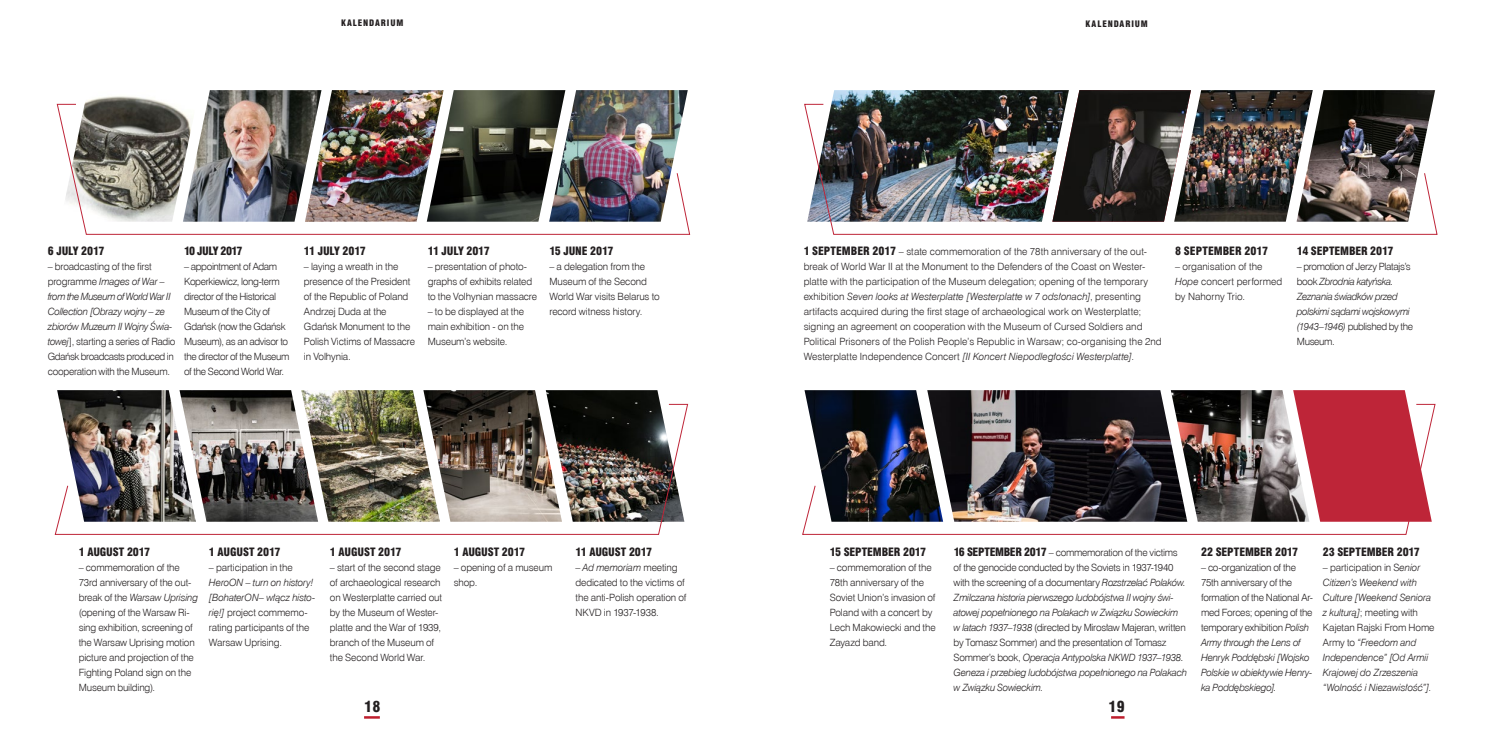
<style>
.page{position:relative;width:1489px;height:745px;background:#fff}
.page>*{position:absolute;margin:0;border:0;box-sizing:border-box;transform-origin:0 0}
.t1{font:15px "Swis 721 Blk Cn EU";color:#231f20}
.t2{font:11.25px "Swis 721 Blk Cn EU";letter-spacing:-.015em;color:#231f20}
.t3{font:11.25px "Swis 721 Blk Cn EU";letter-spacing:-.045em;color:#231f20}
.t4{font:10px/15px "Swis 721 Lt EU";letter-spacing:-.015em;color:#231f20}
.t5{font:italic 10px/15px "Swis 721 Lt EU";letter-spacing:-.025em;color:#231f20}
.t6{font:10px/15px "Swis 721 Lt EU";letter-spacing:-.035em;color:#231f20}
.t7{font:10px/15px "Swis 721 Lt EU";letter-spacing:.005em;color:#231f20}
.t8{font:8.75px "Swis 721 Blk Cn EU";letter-spacing:.1em;color:#231f20}
.s1{font-style:italic}
.s2{font-family:"Swis 721 Blk Cn EU";font-size:11.25px}
.s3{font-style:normal}
.s4{font-family:"Swis 721 Blk Cn EU";font-style:normal;font-size:11.25px}
</style>
<div class="page">
<hr style="left:364px;top:715px;width:16px;height:3px;background:#be1e2d">
<img style="left:85px;top:96px;width:80px;height:7px">
<img style="left:207px;top:90px;width:98px;height:13px">
<img style="left:305px;top:90px;width:122px;height:13px">
<img style="left:427px;top:90px;width:122px;height:13px">
<img style="left:549px;top:90px;width:138px;height:13px">
<img style="left:56px;top:103px;width:634px;height:132px">
<img style="left:562px;top:390px;width:98px;height:13px">
<img style="left:440px;top:390px;width:122px;height:13px">
<img style="left:318px;top:390px;width:122px;height:13px">
<img style="left:196px;top:390px;width:122px;height:13px">
<img style="left:57px;top:390px;width:139px;height:13px">
<img style="left:54px;top:403px;width:634px;height:132px">
<img style="left:831px;top:90px;width:221px;height:13px">
<hr style="left:1110px;top:715px;width:14px;height:3px;background:#be1e2d">
<img style="left:1052px;top:90px;width:122px;height:13px">
<img style="left:1174px;top:90px;width:122px;height:13px">
<img style="left:1296px;top:90px;width:138px;height:13px">
<img style="left:804px;top:103px;width:633px;height:132px">
<svg style="left:1309px;top:390px;width:99px;height:13px"></svg>
<img style="left:1187px;top:390px;width:122px;height:13px">
<img style="left:943px;top:390px;width:244px;height:13px">
<img style="left:804px;top:390px;width:139px;height:13px">
<img style="left:802px;top:403px;width:633px;height:132px">
<p class="t8" style="left:341px;top:18px;width:64px">KALENDARIUM</p>
<p class="t8" style="left:1085px;top:18px;width:64px">KALENDARIUM</p>
<p class="t2" style="left:48px;top:244px;width:58px">6 JULY 2017</p>
<p class="t4" style="left:48px;top:259px;width:129px">– broadcasting of the first programme <span class="s1">Images of War – from the Museum of World War II<br>Collection [Obrazy wojny – ze zbiorów Muzeum II Wojny Świa&shy;towej</span>], starting a series of Radio<br>Gdańsk broadcasts produced in cooperation with the Museum.</p>
<p class="t3" style="left:184px;top:244px;width:60px">10 JULY 2017</p>
<p class="t6" style="left:184px;top:259px;width:107px">– appointment of Adam<br>Koperkiewicz, long-term director of the Historical<br>Museum of the City of<br>Gdańsk (now the Gdańsk<br>Museum), as an advisor to the director of the Museum of the Second World War.</p>
<p class="t2" style="left:304px;top:244px;width:63px">11 JULY 2017</p>
<p class="t4" style="left:304px;top:259px;width:113px">– laying a wreath in the presence of the President of the Republic of Poland<br>Andrzej Duda at the<br>Gdańsk Monument to the<br>Polish Victims of Massacre in Volhynia.</p>
<p class="t2" style="left:428px;top:244px;width:63px">11 JULY 2017</p>
<p class="t4" style="left:428px;top:259px;width:111px">– presentation of photo&shy;graphs of exhibits related to the Volhynian massacre</p>
<p class="t4" style="left:428px;top:304px;width:98px;text-align:justify">– to be displayed at the main exhibition - on the Museum’s website.</p>
<p class="t2" style="left:549px;top:244px;width:65px">15 JUNE 2017</p>
<p class="t4" style="left:549px;top:259px;width:112px">– a delegation from the<br>Museum of the Second<br>World War visits Belarus to record witness history.</p>
<p class="t4" style="left:803px;top:244px;width:359px"><span class="s2">1 SEPTEMBER 2017</span> – state commemoration of the 78th anniversary of the out&shy;break of World War II at the Monument to the Defenders of the Coast on Wester&shy;platte with the participation of the Museum delegation; opening of the temporary exhibition <span class="s1">Seven looks at Westerplatte [Westerplatte w 7 odsłonach]</span>, presenting artifacts acquired during the first stage of archaeological work on Westerplatte; signing an agreement on cooperation with the Museum of Cursed Soldiers and Political Prisoners of the Polish People’s Republic in Warsaw; co-organising the 2nd Westerplatte Independence Concert <span class="s1">[II Koncert Niepodległości Westerplatte]</span>.</p>
<p class="t2" style="left:1174px;top:244px;width:94px">8 SEPTEMBER 2017</p>
<p class="t7" style="left:1174px;top:259px;width:109px">– organisation of the<br><span class="s1">Hope</span> concert performed by Nahorny Trio.</p>
<p class="t2" style="left:1296px;top:244px;width:98px">14 SEPTEMBER 2017</p>
<p class="t5" style="left:1296px;top:259px;width:118px"><span class="s3">– promotion of Jerzy Platajs’s book</span> Zbrodnia katyńska.<br>Zeznania świadków przed polskimi sądami wojskowymi (1943–1946) <span class="s3">published by the<br>Museum.</span></p>
<p class="t2" style="left:79px;top:544px;width:73px">1 AUGUST 2017</p>
<p class="t4" style="left:79px;top:559px;width:121px">– commemoration of the<br>73rd anniversary of the out&shy;break of the <span class="s1">Warsaw Uprising </span>(opening of the Warsaw Ri&shy;sing exhibition, screening of the Warsaw Uprising motion picture and projection of the<br>Fighting Poland sign on the<br>Museum building).</p>
<p class="t2" style="left:209px;top:544px;width:73px">1 AUGUST 2017</p>
<p class="t4" style="left:209px;top:559px;width:85px">– participation in the</p>
<p class="t4" style="left:209px;top:574px;width:108px"><span class="s1">HeroON – turn on history! [BohaterON– włącz histo&shy;rię!]</span> project commemo&shy;rating participants of the<br>Warsaw Uprising.</p>
<p class="t2" style="left:330px;top:544px;width:73px">1 AUGUST 2017</p>
<p class="t4" style="left:330px;top:559px;width:114px">– start of the second stage of archaeological research on Westerplatte carried out by the Museum of Wester&shy;platte and the War of 1939, branch of the Museum of the Second World War.</p>
<p class="t2" style="left:454px;top:544px;width:73px">1 AUGUST 2017</p>
<p class="t4" style="left:454px;top:559px;width:100px">– opening of a museum shop.</p>
<h1 class="t1" style="left:364px;top:696px;width:18px">18</h1>
<p class="t2" style="left:575px;top:544px;width:78px">11 AUGUST 2017</p>
<p class="t4" style="left:575px;top:559px;width:113px">– <span class="s1">Ad memoriam</span> meeting dedicated to the victims of the anti-Polish operation of<br>NKVD in 1937-1938.</p>
<p class="t2" style="left:829px;top:544px;width:98px">15 SEPTEMBER 2017</p>
<p class="t4" style="left:829px;top:559px;width:108px">– commemoration of the<br>78th anniversary of the<br>Soviet Union’s invasion of<br>Poland with a concert by<br>Lech Makowiecki and the<br>Zayazd band.</p>
<p class="t5" style="left:953px;top:544px;width:235px"><span class="s4">16 SEPTEMBER 2017</span> <span class="s3">– commemoration of the victims of the genocide conducted by the Soviets in 1937-1940 with the screening of a documentary</span> Rozstrzelać Polaków.<br>Zmilczana historia pierwszego ludobójstwa II wojny świ&shy;atowej popełnionego na Polakach w Związku Sowieckim w latach 1937–1938 <span class="s3">(directed by Mirosław Majeran, written by Tomasz Sommer) and the presentation of Tomasz Sommer’s book,</span> Operacja Antypolska NKWD 1937–1938.<br>Geneza i przebieg ludobójstwa popełnionego na Polakach w Związku Sowieckim<span class="s3">.</span></p>
<p class="t2" style="left:1200px;top:544px;width:99px">22 SEPTEMBER 2017</p>
<p class="t4" style="left:1200px;top:559px;width:113px">– co-organization of the<br>75th anniversary of the formation of the National Ar&shy;med Forces; opening of the temporary exhibition <span class="s1">Polish<br>Army through the Lens of<br>Henryk Poddębski [Wojsko<br>Polskie w obiektywie Henry&shy;ka Poddębskiego].</span></p>
<h1 class="t1" style="left:1108px;top:696px;width:18px">19</h1>
<p class="t2" style="left:1322px;top:544px;width:99px">23 SEPTEMBER 2017</p>
<p class="t5" style="left:1322px;top:559px;width:113px"><span class="s3">– participation in S</span>enior<br>Citizen’s Weekend with<br>Culture [Weekend Seniora z kulturą]<span class="s3">; meeting with<br>Kajetan Rajski From Home<br>Army to</span> “Freedom and<br>Independence” [Od Armii<br>Krajowej do Zrzeszenia “Wolność i Niezawisłość”]<span class="s3">.</span></p>
</div>
